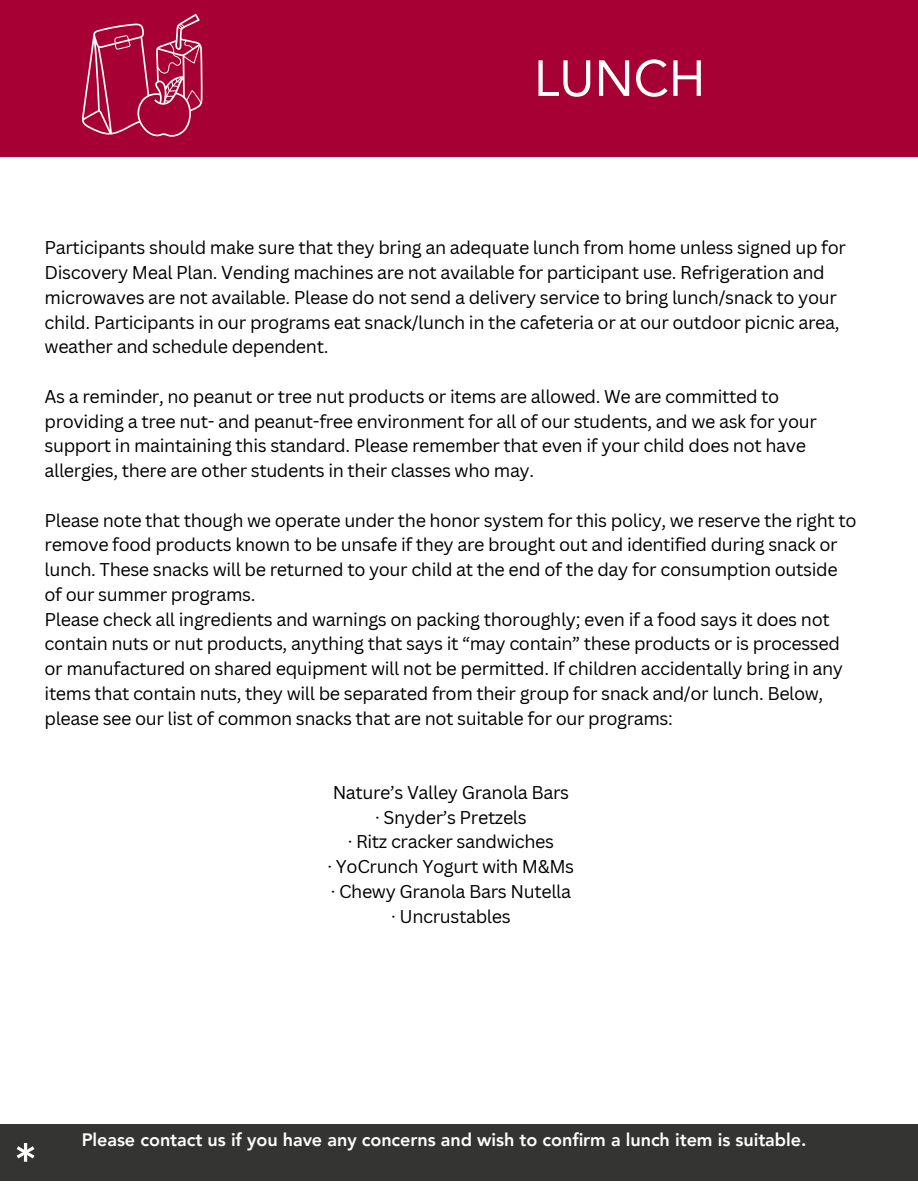
<style>
.page{position:relative;width:918px;height:1188px;background:#fff}
.page>*{position:absolute;margin:0;border:0;box-sizing:border-box;transform-origin:0 0}
.t1{font:50.25px "Avenir LT Pro";color:#fff}
.t2{font:18px/24.8px "Canva Sans";letter-spacing:-.02em;color:#000}
.t3{font:800 18px "Avenir LT Pro";letter-spacing:-.005em;color:#fff}
</style>
<div class="page">
<div style="left:0;top:1124px;width:918px;height:56px;background:#343433"></div>
<svg style="left:17px;top:1143px;width:17px;height:19px"></svg>
<div style="left:0;top:0;width:918px;height:156px;background:#a70034"></div>
<svg style="left:82px;top:14px;width:120px;height:123px"></svg>
<h1 class="t1" style="left:534px;top:58px;width:173px">LUNCH</h1>
<p class="t2" style="left:45px;top:235px;width:803px">Participants should make sure that they bring an adequate lunch from home unless signed up for Discovery Meal Plan. Vending machines are not available for participant use. Refrigeration and microwaves are not available. Please do not send a delivery service to bring lunch/snack to your child. Participants in our programs eat snack/lunch in the cafeteria or at our outdoor picnic area, weather and schedule dependent.</p>
<p class="t2" style="left:45px;top:383px;width:774px">As a reminder, no peanut or tree nut products or items are allowed. We are committed to providing a tree nut- and peanut-free environment for all of our students, and we ask for your support in maintaining this standard. Please remember that even if your child does not have allergies, there are other students in their classes who may.</p>
<p class="t2" style="left:45px;top:507px;width:814px">Please note that though we operate under the honor system for this policy, we reserve the right to remove food products known to be unsafe if they are brought out and identified during snack or lunch. These snacks will be returned to your child at the end of the day for consumption outside of our summer programs.<br>Please check all ingredients and warnings on packing thoroughly; even if a food says it does not contain nuts or nut products, anything that says it “may contain” these products or is processed or manufactured on shared equipment will not be permitted. If children accidentally bring in any items that contain nuts, they will be separated from their group for snack and/or lunch. Below, please see our list of common snacks that are not suitable for our programs:</p>
<p class="t2" style="left:328px;top:779px;width:248px;text-align:center">Nature’s Valley Granola Bars<br>· Snyder’s Pretzels<br>· Ritz cracker sandwiches<br>· YoCrunch Yogurt with M&amp;Ms · Chewy Granola Bars Nutella · Uncrustables</p>
<p class="t3" style="left:82px;top:1132px;width:726px">Please contact us if you have any concerns and wish to confirm a lunch item is suitable.</p>
</div>
